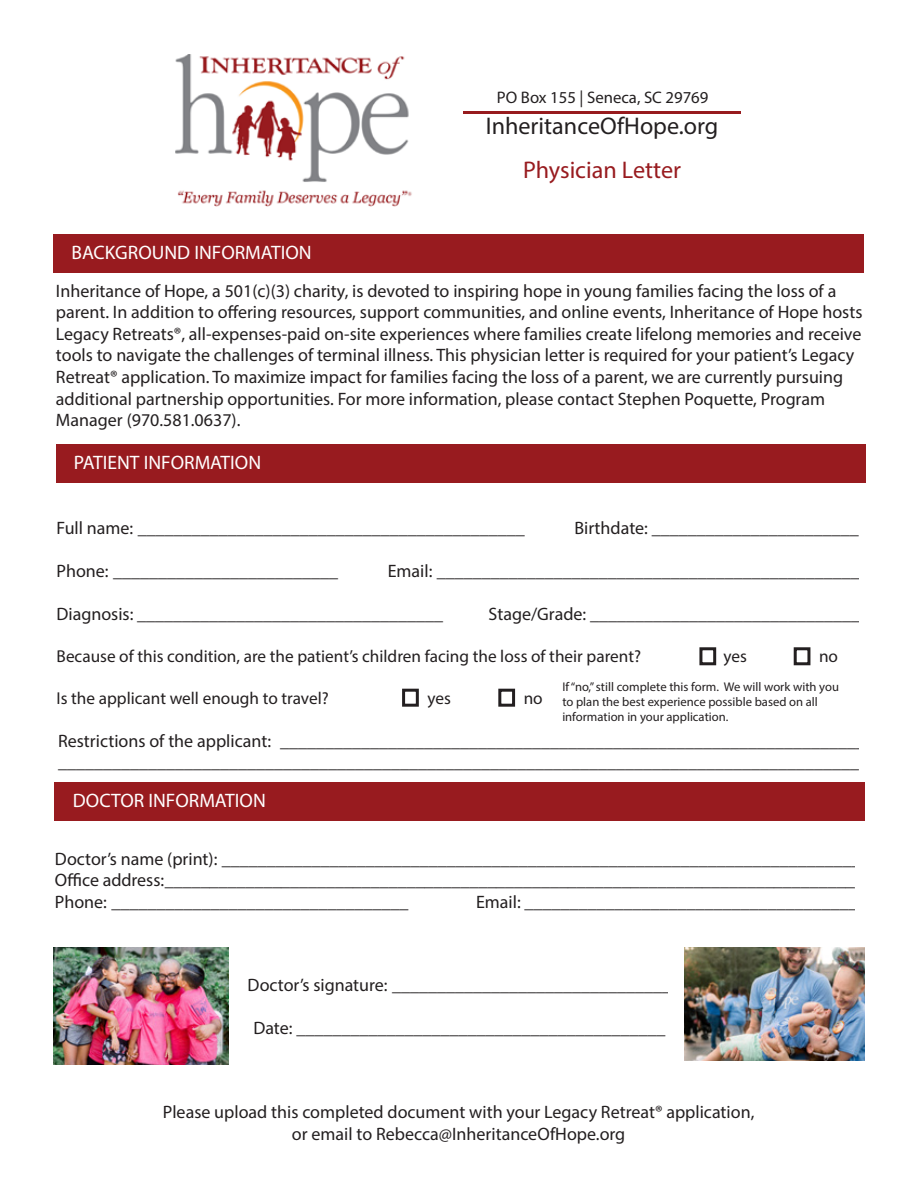
<style>
.page{position:relative;width:918px;height:1188px;background:#fff}
.page>*{position:absolute;margin:0;border:0;box-sizing:border-box;transform-origin:0 0}
.Company_Name{font:24.15px "Myriad Pro";color:#231f20}
.Company_Name-2{font:24.15px "Myriad Pro";color:#981b1f}
.t1{font:19.5px "Myriad Pro";color:#fff}
.t2{font:18px/21.6px "Adobe Garamond Pro";color:#231f20}
.t3{font:18px/21.6px "Myriad Pro";color:#231f20}
.t4{font:17.25px "Myriad Pro";color:#231f20}
.Company_Name-3{font:16.8px "Myriad Pro";color:#231f20}
.t5{font:12.6px/15.1px "Myriad Pro";color:#231f20}
.s1{font-family:"Myriad Pro"}
</style>
<div class="page">
<div style="left:53px;top:234px;width:810px;height:39px;background:#981b1f"></div>
<div style="left:55px;top:782px;width:810px;height:39px;background:#981b1f"></div>
<img style="left:684px;top:948px;width:181px;height:113px">
<img style="left:54px;top:948px;width:175px;height:117px">
<hr style="left:464px;top:111px;width:277px;height:2px;background:#971b1e">
<img style="left:175px;top:54px;width:237px;height:153px">
<div style="left:56px;top:444px;width:810px;height:38px;background:#981b1f"></div>
<div style="left:699px;top:647px;width:17px;height:18px;border:3px solid #231f20"></div>
<div style="left:794px;top:647px;width:16px;height:18px;border:3px solid #231f20"></div>
<div style="left:402px;top:689px;width:17px;height:18px;border:3px solid #231f20"></div>
<div style="left:498px;top:689px;width:17px;height:18px;border:3px solid #231f20"></div>
<p class="t1" style="left:71px;top:241px;width:242px">BACKGROUND INFORMATION</p>
<p class="Company_Name-3" style="left:497px;top:87px;width:213px">PO Box 155 | Seneca, SC 29769</p>
<p class="Company_Name" style="left:486px;top:111px;width:234px">InheritanceOfHope.org</p>
<p class="Company_Name-2" style="left:523px;top:155px;width:159px">Physician Letter</p>
<p class="t3" style="left:56px;top:280px;width:808px">Inheritance of Hope, a 501(c)(3) charity, is devoted to inspiring hope in young families facing the loss of a parent. In addition to offering resources, support communities, and online events, Inheritance of Hope hosts Legacy Retreats®, all-expenses-paid on-site experiences where families create lifelong memories and receive tools to navigate the challenges of terminal illness. This physician letter is required for your patient’s Legacy Retreat® application. To maximize impact for families facing the loss of a parent, we are currently pursuing additional partnership opportunities. For more information, please contact Stephen Poquette, Program Manager (970.581.0637).</p>
<p class="t1" style="left:74px;top:450px;width:189px">PATIENT INFORMATION</p>
<p class="t2" style="left:57px;top:518px;width:470px"><span class="s1">Full name:</span> ___________________________________________</p>
<p class="t2" style="left:574px;top:518px;width:286px"><span class="s1">Birthdate:</span> _______________________</p>
<p class="t2" style="left:57px;top:561px;width:283px"><span class="s1">Phone:</span> _________________________</p>
<p class="t2" style="left:388px;top:561px;width:474px"><span class="s1">Email:</span> _______________________________________________</p>
<p class="t2" style="left:57px;top:604px;width:388px"><span class="s1">Diagnosis:</span> __________________________________</p>
<p class="t2" style="left:489px;top:604px;width:373px"><span class="s1">Stage/Grade:</span> ______________________________</p>
<p class="t4" style="left:57px;top:646px;width:586px">Because of this condition, are the patient’s children facing the loss of their parent?</p>
<p class="t4" style="left:724px;top:646px;width:25px">yes</p>
<p class="t4" style="left:819px;top:646px;width:21px">no</p>
<p class="t4" style="left:57px;top:687px;width:274px">Is the applicant well enough to travel?</p>
<p class="t4" style="left:427px;top:687px;width:25px">yes</p>
<p class="t4" style="left:524px;top:687px;width:21px">no</p>
<p class="t2" style="left:58px;top:731px;width:809px"><span class="s1">Restrictions of the applicant:</span> _________________________________________________________________ _________________________________________________________________________________________</p>
<p class="t5" style="left:562px;top:679px;width:278px">If “no,” still complete this form. We will work with you to plan the best experience possible based on all information in your application.</p>
<p class="t1" style="left:73px;top:789px;width:194px">DOCTOR INFORMATION</p>
<p class="t2" style="left:55px;top:849px;width:808px"><span class="s1">Doctor’s name (print):</span> _______________________________________________________________________</p>
<p class="t2" style="left:55px;top:870px;width:810px"><span class="s1">Office address:</span> ______________________________________________________________________________<br><span class="s1">Phone:</span> _________________________________</p>
<p class="t2" style="left:476px;top:892px;width:383px"><span class="s1">Email:</span> _____________________________________</p>
<p class="t2" style="left:248px;top:975px;width:425px"><span class="s1">Doctor’s signature:</span> _______________________________</p>
<p class="t2" style="left:253px;top:1019px;width:414px"><span class="s1">Date:</span> _________________________________________</p>
<p class="t3" style="left:163px;top:1101px;width:593px;text-align:center">Please upload this completed document with your Legacy Retreat® application, or email to Rebecca@InheritanceOfHope.org</p>
</div>
